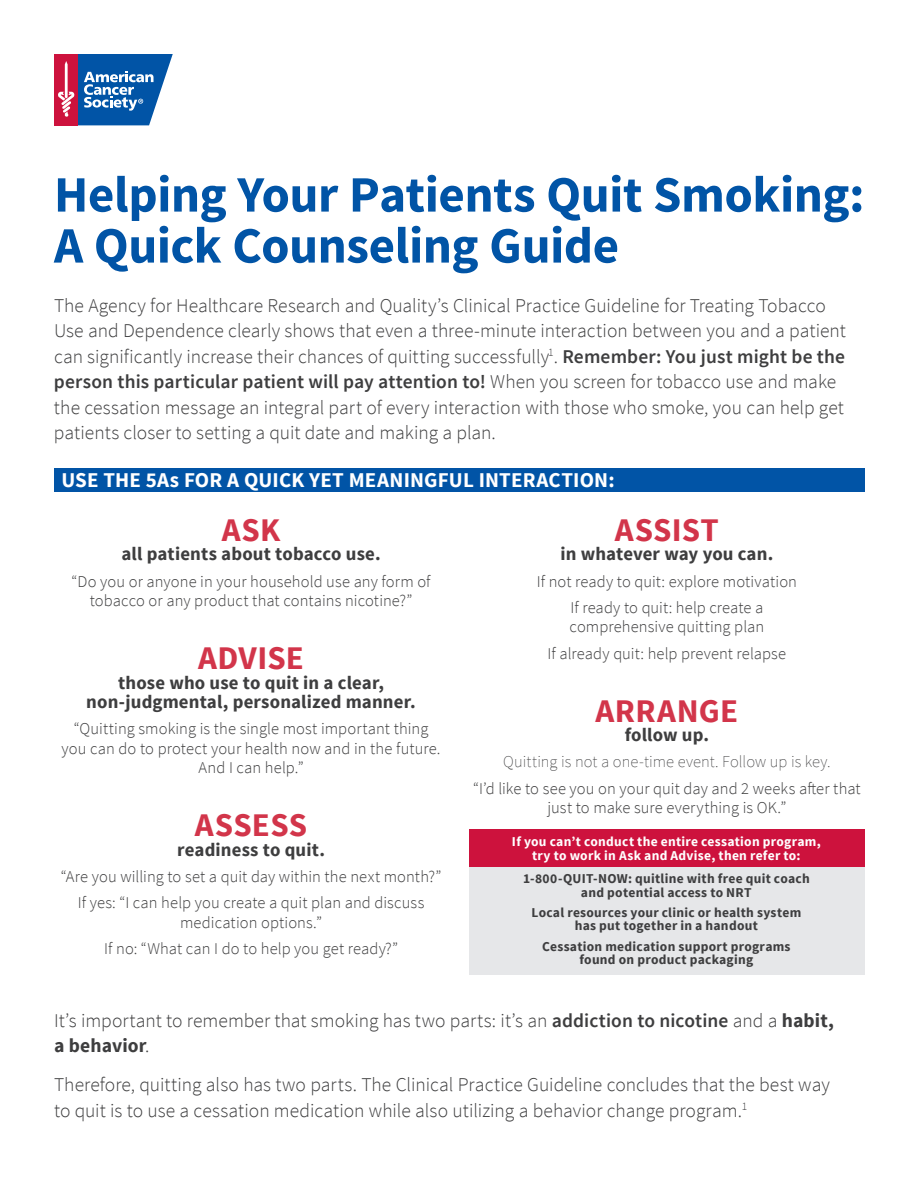
<style>
.page{position:relative;width:918px;height:1188px;background:#fff}
.page>*{position:absolute;margin:0;border:0;box-sizing:border-box;transform-origin:0 0}
.t1{font:700 51px/51px "Source Sans Pro";letter-spacing:-.01em;color:#0154a6}
.t2{font:700 33px "Source Sans Pro";letter-spacing:.01em;color:#d2354a}
.t3{font:700 21px "Source Sans Pro";letter-spacing:.005em;color:#fff}
.t4{font:300 19.5px/25.5px "Source Sans Pro";color:#3e3e3f}
.t5{font:700 18.75px/19.5px "Source Sans Pro";letter-spacing:.01em;color:#3e3e3f;text-align:center}
.t6{font:300 16.5px/19.5px "Source Sans Pro";letter-spacing:.005em;color:#3e3e3f;text-align:center}
.t7{font:200 16.5px "Source Sans Pro";letter-spacing:.005em;color:#3e3e3f}
.t8{font:700 13.5px/13.5px "Source Sans Pro";letter-spacing:.02em;color:#3e3e3f;text-align:center}
.t9{font:700 13.5px/13.5px "Source Sans Pro";letter-spacing:.02em;color:#fff;text-align:center}
.s1{font-weight:600}
.s2{font-weight:700}
</style>
<div class="page">
<div style="left:470px;top:862px;width:395px;height:113px;background:#e6e7e9"></div>
<div style="left:54px;top:54px;width:24px;height:71px;background:#cd123d"></div>
<svg style="left:58px;top:54px;width:115px;height:71px"></svg>
<div style="left:54px;top:468px;width:811px;height:24px;background:#0154a6"></div>
<div style="left:470px;top:829px;width:395px;height:38px;background:#cd123d"></div>
<h1 class="t1" style="left:54px;top:171px;width:812px">Helping Your Patients Quit Smoking:<br>A Quick Counseling Guide</h1>
<p class="t4" style="left:54px;top:292px;width:793px">The Agency for Healthcare Research and Quality’s Clinical Practice Guideline for Treating Tobacco Use and Dependence clearly shows that even a three-minute interaction between you and a patient can significantly increase their chances of quitting successfully<sup>1</sup>. <span class="s1">Remember: You just might be the person this particular patient will pay attention to!</span> When you screen for tobacco use and make the cessation message an integral part of every interaction with those who smoke, you can help get patients closer to setting a quit date and making a plan.</p>
<p class="t3" style="left:61px;top:466px;width:555px">USE THE 5As FOR A QUICK YET MEANINGFUL INTERACTION:</p>
<h2 class="t2" style="left:222px;top:509px;width:60px">ASK</h2>
<p class="t5" style="left:122px;top:545px;width:261px">all patients about tobacco use.</p>
<p class="t6" style="left:72px;top:571px;width:361px">“Do you or anyone in your household use any form of tobacco or any product that contains nicotine?”</p>
<h2 class="t2" style="left:198px;top:637px;width:107px">ADVISE</h2>
<p class="t5" style="left:86px;top:673px;width:331px">those who use to quit in a clear, non-judgmental, personalized manner.</p>
<p class="t6" style="left:62px;top:719px;width:380px">“Quitting smoking is the single most important thing you can do to protect your health now and in the future.<br>And I can help.”</p>
<h2 class="t2" style="left:195px;top:804px;width:114px">ASSESS</h2>
<p class="t5" style="left:177px;top:841px;width:149px">readiness to quit.</p>
<p class="t6" style="left:61px;top:864px;width:382px;line-height:26.2px">“Are you willing to set a quit day within the next month?”<br>If yes: “I can help you create a quit plan and discuss</p>
<p class="t6" style="left:104px;top:909px;width:295px;line-height:26.2px">medication options.”<br>If no: “What can I do to help you get ready?”</p>
<h2 class="t2" style="left:615px;top:509px;width:106px">ASSIST</h2>
<p class="t5" style="left:560px;top:545px;width:215px">in whatever way you can.</p>
<p class="t6" style="left:537px;top:568px;width:262px;line-height:26.2px">If not ready to quit: explore motivation<br>If ready to quit: help create a</p>
<p class="t6" style="left:548px;top:614px;width:240px;line-height:26.2px">comprehensive quitting plan<br>If already quit: help prevent relapse</p>
<h2 class="t2" style="left:595px;top:689px;width:144px">ARRANGE</h2>
<p class="t5" style="left:625px;top:726px;width:86px">follow up.</p>
<p class="t7" style="left:503px;top:752px;width:329px">Quitting is not a one-time event. Follow up is key.</p>
<p class="t6" style="left:473px;top:778px;width:389px">“I’d like to see you on your quit day and 2 weeks after that just to make sure everything is OK.”</p>
<p class="t9" style="left:512px;top:836px;width:310px">If you can’t conduct the entire cessation program, try to work in Ask and Advise, then refer to:</p>
<p class="t8" style="left:523px;top:872px;width:288px">1-800-QUIT-NOW: quitline with free quit coach and potential access to NRT</p>
<p class="t8" style="left:531px;top:906px;width:271px">Local resources your clinic or health system has put together in a handout</p>
<p class="t8" style="left:542px;top:940px;width:250px">Cessation medication support programs found on product packaging</p>
<p class="t4" style="left:54px;top:1008px;width:782px">It’s important to remember that smoking has two parts: it’s an <span class="s1">addiction to nicotine</span> and a <span class="s2">habit, a behavior</span>.</p>
<p class="t4" style="left:54px;top:1072px;width:777px">Therefore, quitting also has two parts. The Clinical Practice Guideline concludes that the best way to quit is to use a cessation medication while also utilizing a behavior change program.<sup>1</sup></p>
</div>
